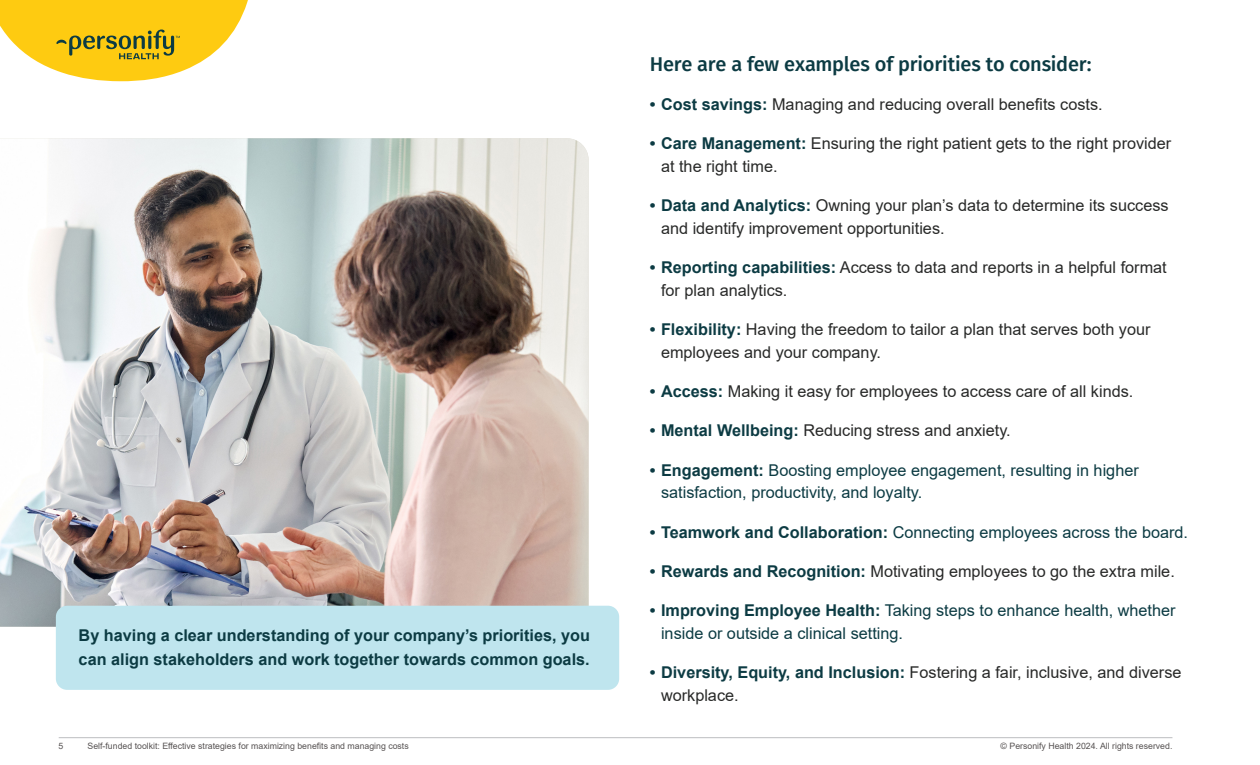
<style>
.page{position:relative;width:1260px;height:765px;background:#fff}
.page>*{position:absolute;margin:0;border:0;box-sizing:border-box;transform-origin:0 0}
.Text_Intro_1{font:500 20px "Fira Sans";letter-spacing:-.01em;color:#0c3b43}
.t1{font:16.25px/22.5px "Arial";color:#282928}
.t2{font:16.25px/22.5px "Arial";color:#0c3b43}
.Text_Body_Large{font:700 16.25px/23.8px "Arial";color:#0c3b43}
.t3{font:8.75px "Arial";color:#575353}
.s1{font-weight:700;color:#0c3b43}
.s2{font-weight:700}
</style>
<div class="page">
<hr style="left:59px;top:737px;width:1113px;height:1px;background:#bcbdc0">
<svg style="left:0;top:0;width:248px;height:81px"></svg>
<img style="left:0;top:138px;width:589px;height:489px">
<div style="left:56px;top:606px;width:563px;height:84px;background:#bfe5ee;border-radius:11px"></div>
<p class="Text_Body_Large" style="left:79px;top:624px;width:513px">By having a clear understanding of your company’s priorities, you can align stakeholders and work together towards common goals.</p>
<p class="Text_Intro_1" style="left:650px;top:48px;width:443px">Here are a few examples of priorities to consider:</p>
<p class="t1" style="left:650px;top:93px;width:454px"><span class="s1">• Cost savings:</span> Managing and reducing overall benefits costs.</p>
<p class="t1" style="left:661px;top:132px;width:512px;text-indent:-11px"><span class="s1">• Care Management:</span> Ensuring the right patient gets to the right provider at the right time.</p>
<p class="t1" style="left:661px;top:194px;width:509px;text-indent:-11px"><span class="s1">• Data and Analytics:</span> Owning your plan’s data to determine its success and identify improvement opportunities.</p>
<p class="t1" style="left:661px;top:256px;width:507px;text-indent:-11px"><span class="s1">• Reporting capabilities:</span> Access to data and reports in a helpful format for plan analytics.</p>
<p class="t1" style="left:661px;top:318px;width:491px;text-indent:-11px"><span class="s1">• Flexibility:</span> Having the freedom to tailor a plan that serves both your employees and your company.</p>
<p class="t1" style="left:650px;top:380px;width:485px"><span class="s1">• Access:</span> Making it easy for employees to access care of all kinds.</p>
<p class="t1" style="left:650px;top:419px;width:363px"><span class="s1">• Mental Wellbeing:</span> Reducing stress and anxiety.</p>
<p class="t2" style="left:661px;top:459px;width:479px;text-indent:-11px"><span class="s2">• Engagement:</span> Boosting employee engagement, resulting in higher satisfaction, productivity, and loyalty.</p>
<p class="t2" style="left:650px;top:520px;width:540px"><span class="s2">• Teamwork and Collaboration:</span> Connecting employees across the board.</p>
<p class="t1" style="left:650px;top:560px;width:527px"><span class="s1">• Rewards and Recognition:</span> Motivating employees to go the extra mile.</p>
<p class="t2" style="left:661px;top:599px;width:516px;text-indent:-11px"><span class="s2">• Improving Employee Health:</span> Taking steps to enhance health, whether inside or outside a clinical setting.</p>
<p class="t1" style="left:661px;top:661px;width:522px;text-indent:-11px"><span class="s1">• Diversity, Equity, and Inclusion:</span> Fostering a fair, inclusive, and diverse workplace.</p>
<p class="t3" style="left:59px;top:740px;width:6px">5</p>
<p class="t3" style="left:88px;top:740px;width:323px">Self-funded toolkit: Effective strategies for maximizing benefits and managing costs</p>
<p class="t3" style="left:1001px;top:740px;width:173px">© Personify Health 2024. All rights reserved.</p>
</div>
